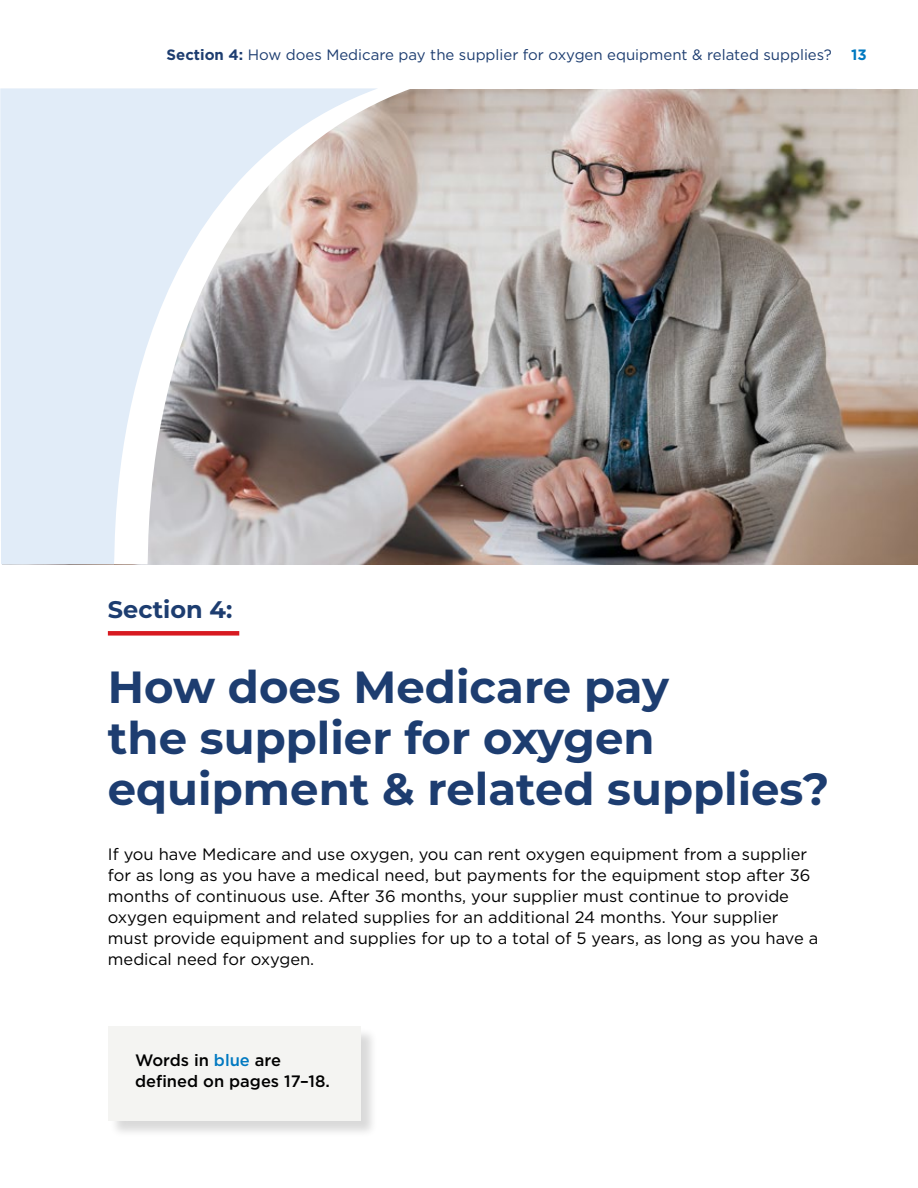
<style>
.page{position:relative;width:918px;height:1188px;background:#fff}
.page>*{position:absolute;margin:0;border:0;box-sizing:border-box;transform-origin:0 0}
.h2_Contents{font:700 45px/51px "Montserrat";color:#1d3d70}
.t1{font:700 24px "Montserrat";color:#1d3d70}
.text_no_indent{font:16.5px/21px "Gotham";color:#000}
.t2{font:500 16.5px/21px "Gotham";color:#000}
.t3{font:15px "Gotham";color:#1d3d70}
.t4{font:700 15px "Gotham";color:#0079c1}
.s1{font-weight:700}
.s2{color:#0079c1}
</style>
<div class="page">
<div style="left:108px;top:631px;width:131px;height:5px;background:#d81a21"></div>
<img style="left:890px;top:90px;width:28px;height:474px">
<svg style="left:857px;top:89px;width:33px;height:475px;background:#bfb1a7"></svg>
<img style="left:0;top:88px;width:857px;height:476px">
<div style="left:109px;top:1027px;width:269px;height:111px;background:#000;opacity:.15"></div>
<div style="left:108px;top:1026px;width:253px;height:94px;background:#f4f4f2"></div>
<p class="t3" style="left:167px;top:45px;width:667px"><span class="s1">Section 4:</span> How does Medicare pay the supplier for oxygen equipment &amp; related supplies?</p>
<p class="t4" style="left:851px;top:45px;width:17px">13</p>
<h2 class="t1" style="left:108px;top:592px;width:126px">Section 4:</h2>
<h2 class="h2_Contents" style="left:108px;top:659px;width:723px">How does Medicare pay<br>the supplier for oxygen equipment &amp; related supplies?</h2>
<p class="text_no_indent" style="left:108px;top:843px;width:712px">If you have Medicare and use oxygen, you can rent oxygen equipment from a supplier for as long as you have a medical need, but payments for the equipment stop after 36 months of continuous use. After 36 months, your supplier must continue to provide oxygen equipment and related supplies for an additional 24 months. Your supplier must provide equipment and supplies for up to a total of 5 years, as long as you have a medical need for oxygen.</p>
<p class="t2" style="left:135px;top:1050px;width:196px">Words in <span class="s2">blue</span> are defined on pages 17–18.</p>
</div>
